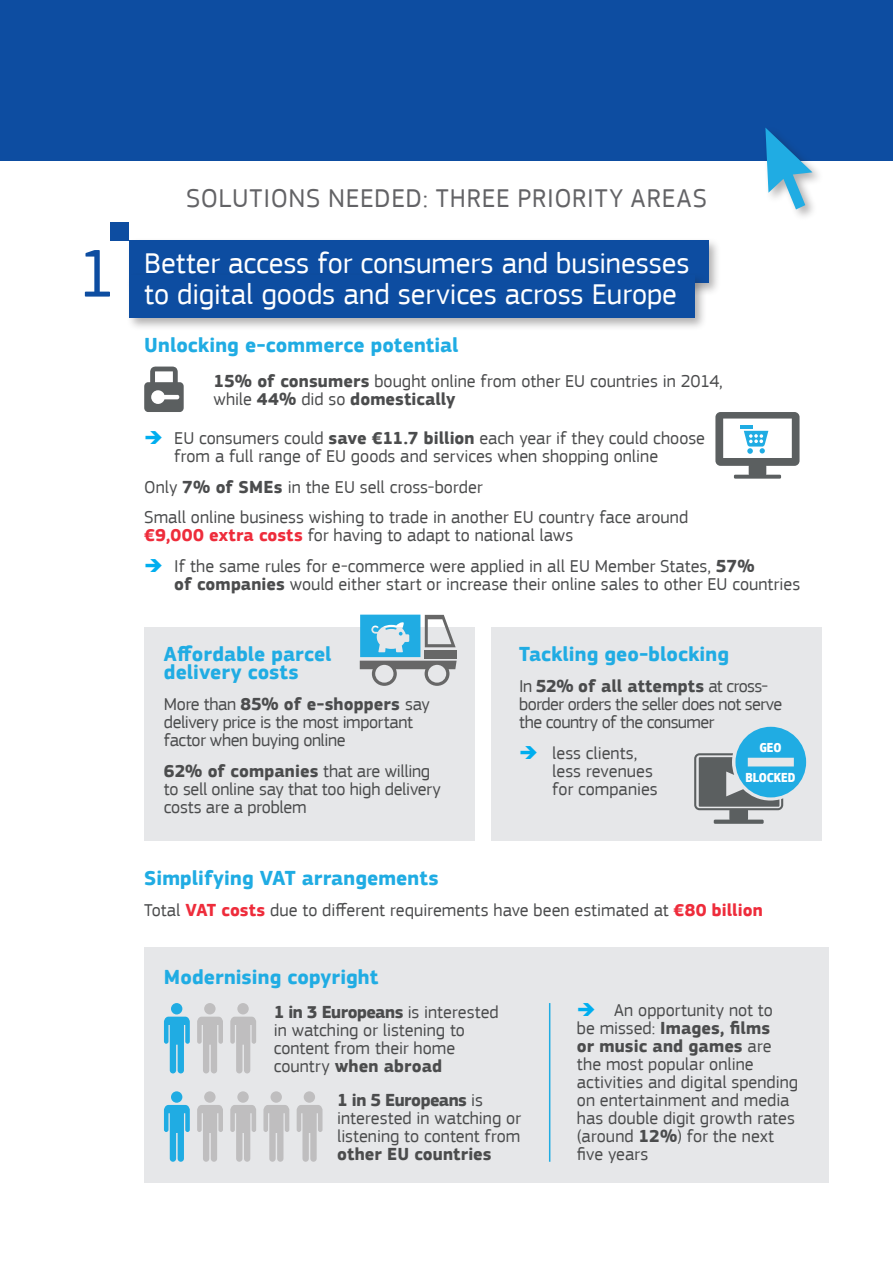
<style>
.page{position:relative;width:893px;height:1263px;background:#fff}
.page>*{position:absolute;margin:0;border:0;box-sizing:border-box;transform-origin:0 0}
.t1{font:70.2px "EC Square Sans Pro";color:#0d4da1}
.t2{font:30px/31.5px "EC Square Sans Pro";color:#fff}
.t3{font:27px "EC Square Sans Pro";letter-spacing:.025em;color:#636366}
.t4{font:700 21px/18px "EC Square Sans Pro";letter-spacing:.005em;color:#20ace3}
.t5{font:18px/18px "EC Square Sans Pro";color:#4b4c4d}
.t6{font:18px/18px "EC Square Sans Pro";letter-spacing:-.035em;color:#4b4c4d}
.t7{font:18px/18px "EC Square Sans Pro";letter-spacing:-.025em;color:#4b4c4d}
.t8{font:700 18px "EC Square Sans Pro";letter-spacing:.005em;color:#4b4c4d}
.t9{font:700 13.5px "EC Square Sans Cond Pro";color:#fff}
.s1{font-weight:700}
.s2{color:#00aeef}
.s3{font-weight:700;color:#ee2c3b}
</style>
<div class="page">
<div style="left:0;top:0;width:893px;height:160px;background:#0d4da1"></div>
<div style="left:144px;top:947px;width:685px;height:235px;background:#e6e7e9"></div>
<div style="left:144px;top:627px;width:331px;height:214px;background:#e6e7e9"></div>
<div style="left:491px;top:627px;width:331px;height:214px;background:#e6e7e9"></div>
<div style="left:126px;top:237px;width:595px;height:59px;background:#231f20;opacity:.35"></div>
<div style="left:129px;top:240px;width:579px;height:42px;background:#0d4da1"></div>
<div style="left:126px;top:272px;width:581px;height:59px;background:#231f20;opacity:.35"></div>
<div style="left:129px;top:275px;width:565px;height:42px;background:#0d4da1"></div>
<div style="left:111px;top:222px;width:18px;height:18px;background:#0d4da1"></div>
<div style="left:763px;top:126px;width:61px;height:96px;background:#231f20;opacity:.35"></div>
<svg style="left:765px;top:128px;width:47px;height:81px"></svg>
<svg style="left:144px;top:366px;width:40px;height:46px"></svg>
<svg style="left:360px;top:615px;width:97px;height:71px"></svg>
<div style="left:171px;top:1091px;width:11px;height:12px;background:#20ace3;border-radius:50%"></div>
<svg style="left:164px;top:1105px;width:26px;height:57px"></svg>
<div style="left:204px;top:1091px;width:12px;height:12px;background:#bfbebf;border-radius:50%"></div>
<svg style="left:197px;top:1105px;width:26px;height:57px"></svg>
<div style="left:237px;top:1091px;width:12px;height:12px;background:#bfbebf;border-radius:50%"></div>
<svg style="left:230px;top:1105px;width:26px;height:57px"></svg>
<div style="left:271px;top:1091px;width:11px;height:12px;background:#bfbebf;border-radius:50%"></div>
<svg style="left:263px;top:1105px;width:26px;height:57px"></svg>
<div style="left:304px;top:1091px;width:11px;height:12px;background:#bfbebf;border-radius:50%"></div>
<svg style="left:297px;top:1105px;width:25px;height:57px"></svg>
<hr style="left:549px;top:1003px;width:1px;height:159px;background:#20ace3">
<div style="left:171px;top:1003px;width:11px;height:11px;background:#20ace3;border-radius:50%"></div>
<svg style="left:164px;top:1017px;width:26px;height:56px"></svg>
<div style="left:204px;top:1003px;width:12px;height:11px;background:#bfbebf;border-radius:50%"></div>
<svg style="left:197px;top:1017px;width:26px;height:56px"></svg>
<div style="left:237px;top:1003px;width:12px;height:11px;background:#bfbebf;border-radius:50%"></div>
<svg style="left:230px;top:1017px;width:26px;height:56px"></svg>
<svg style="left:694px;top:727px;width:112px;height:97px"></svg>
<svg style="left:715px;top:412px;width:84px;height:67px"></svg>
<h1 class="t1" style="left:77px;top:232px;width:41px">1</h1>
<h3 class="t3" style="left:186px;top:182px;width:522px">SOLUTIONS NEEDED: THREE PRIORITY AREAS</h3>
<h2 class="t2" style="left:144px;top:247px;width:547px">Better access for consumers and businesses to digital goods and services across Europe</h2>
<p class="t4" style="left:144px;top:337px;width:316px">Unlocking e-commerce potential</p>
<p class="t5" style="left:213px;top:372px;width:511px"><span class="s1">15% of consumers</span> bought online from other EU countries in 2014, while <span class="s1">44%</span> did so <span class="s1">domestically</span></p>
<p class="t5" style="left:174px;top:429px;width:532px;text-indent:-30px"><span class="s2">➔</span> EU consumers could <span class="s1">save €11.7 billion</span> each year if they could choose from a full range of EU goods and services when shopping online</p>
<p class="t5" style="left:144px;top:471px;width:545px;line-height:30.8px">Only <span class="s1">7% of SMEs</span> in the EU sell cross-border<br>Small online business wishing to trade in another EU country face around</p>
<p class="t5" style="left:144px;top:527px;width:431px"><span class="s3">€9,000 extra costs</span> for having to adapt to national laws</p>
<p class="t5" style="left:174px;top:557px;width:627px;text-indent:-30px"><span class="s2">➔</span> If the same rules for e-commerce were applied in all EU Member States, <span class="s1">57%<br>of companies</span> would either start or increase their online sales to other EU countries</p>
<p class="t4" style="left:164px;top:646px;width:169px">Affordable parcel delivery costs</p>
<p class="t7" style="left:164px;top:695px;width:267px">More than <span class="s1">85% of e-shoppers</span> say delivery price is the most important factor when buying online</p>
<p class="t5" style="left:164px;top:762px;width:278px"><span class="s1">62% of companies</span> that are willing to sell online say that too high delivery costs are a problem</p>
<p class="t4" style="left:519px;top:646px;width:211px">Tackling geo-blocking</p>
<p class="t6" style="left:519px;top:677px;width:264px">In <span class="s1">52% of all attempts</span> at cross&shy;border orders the seller does not serve the country of the consumer</p>
<p class="t5" style="left:552px;top:744px;width:107px;text-indent:-33px"><span class="s2">➔</span> less clients, less revenues for companies</p>
<p class="t9" style="left:759px;top:739px;width:24px">GEO</p>
<p class="t9" style="left:745px;top:769px;width:52px">BLOCKED</p>
<p class="t4" style="left:144px;top:870px;width:296px">Simplifying VAT arrangements</p>
<p class="t5" style="left:144px;top:901px;width:620px">Total <span class="s3">VAT costs</span> due to different requirements have been estimated at <span class="s3">€80 billion</span></p>
<p class="t4" style="left:164px;top:969px;width:216px">Modernising copyright</p>
<p class="t5" style="left:274px;top:1003px;width:226px"><span class="s1">1 in 3 Europeans</span> is interested in watching or listening to content from their home country <span class="s1">when abroad</span></p>
<p class="t5" style="left:337px;top:1091px;width:185px"><span class="s1">1 in 5 Europeans</span> is interested in watching or listening to content from</p>
<p class="t8" style="left:337px;top:1143px;width:156px">other EU countries</p>
<p class="t5" style="left:577px;top:1001px;width:223px"><span class="s2">➔</span> An opportunity not to<br>be missed: <span class="s1">Images, films<br>or music and games</span> are the most popular online activities and digital spending on entertainment and media has double digit growth rates (around <span class="s1">12%</span>) for the next five years</p>
</div>
